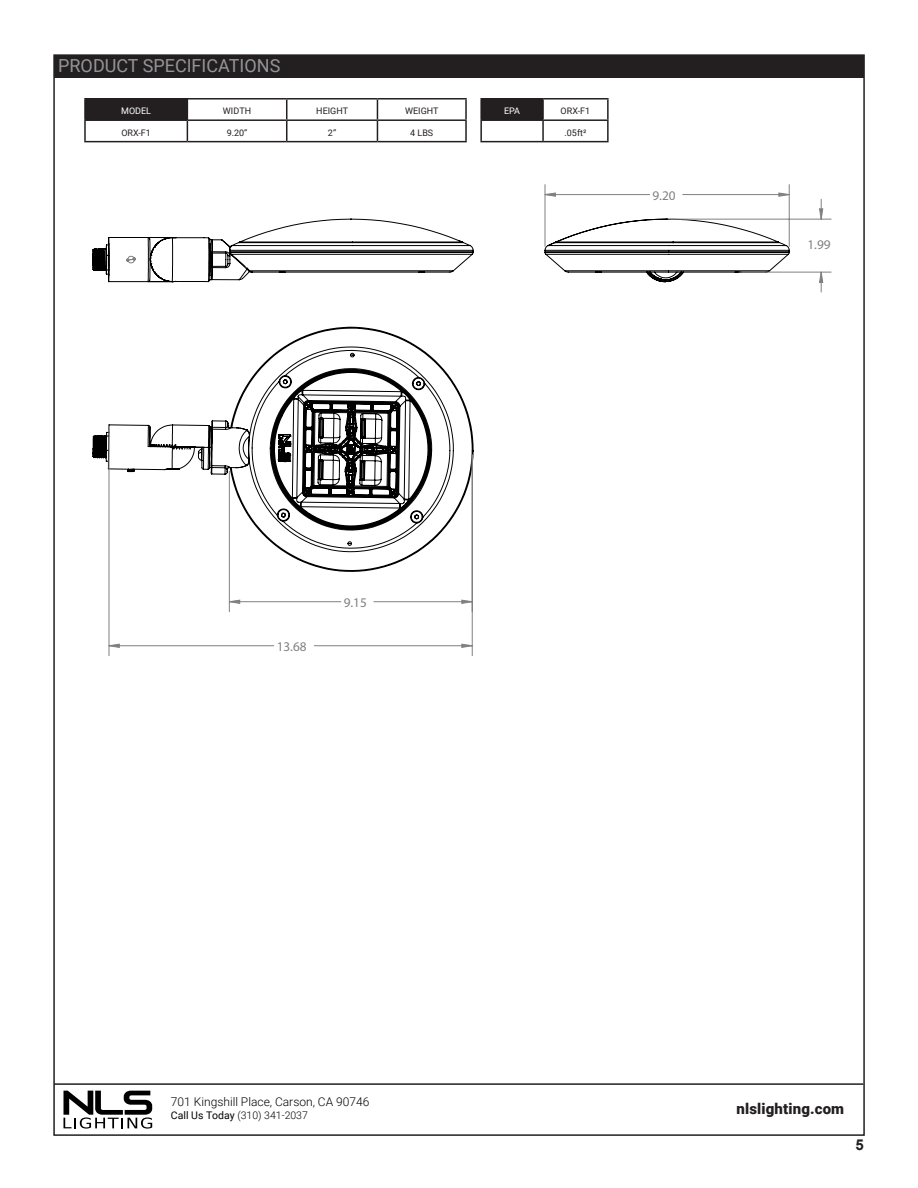
<style>
.page{position:relative;width:918px;height:1188px;background:#fff}
.page>*{position:absolute;margin:0;border:0;box-sizing:border-box;transform-origin:0 0}
.t1{font:18px "Roboto";color:#939598}
.t2{font:900 15px "Roboto";letter-spacing:.01em;color:#231f20}
.t3{font:700 15px "Arial";color:#231f20}
.t4{font:13.2px "Century Gothic";color:#808080}
.t5{font:300 12px "Roboto";color:#000001}
.t6{font:300 10.5px "Roboto";color:#000001}
.t7{font:9px "Roboto";color:#231f20}
.t8{font:9px "Roboto";color:#fff}
.s1{font-weight:400}
</style>
<div class="page">
<svg style="left:63px;top:1091px;width:89px;height:38px"></svg>
<hr style="left:54px;top:1083px;width:809px;height:2px;background:#231f20">
<div style="left:54px;top:55px;width:810px;height:23px;background:#231f20"></div>
<div style="left:85px;top:99px;width:102px;height:21px;background:#231f20"></div>
<svg style="left:465px;top:100px;width:2px;height:19px"></svg>
<hr style="left:84px;top:119px;width:103px;height:2px;background:#231f20">
<hr style="left:187px;top:119px;width:100px;height:2px;background:#231f20">
<svg style="left:187px;top:100px;width:1px;height:41px"></svg>
<hr style="left:287px;top:119px;width:90px;height:2px;background:#231f20">
<svg style="left:286px;top:100px;width:1px;height:41px"></svg>
<hr style="left:377px;top:119px;width:90px;height:2px;background:#231f20">
<svg style="left:377px;top:100px;width:1px;height:41px"></svg>
<hr style="left:465px;top:121px;width:2px;height:20px;background:#231f20">
<hr style="left:84px;top:141px;width:103px;height:1px;background:#231f20">
<hr style="left:187px;top:141px;width:100px;height:1px;background:#231f20">
<hr style="left:287px;top:141px;width:90px;height:1px;background:#231f20">
<hr style="left:377px;top:141px;width:90px;height:1px;background:#231f20">
<hr style="left:84px;top:98px;width:103px;height:2px;background:#231f20">
<svg style="left:84px;top:100px;width:1px;height:19px"></svg>
<hr style="left:187px;top:98px;width:100px;height:2px;background:#231f20">
<hr style="left:287px;top:98px;width:90px;height:2px;background:#231f20">
<hr style="left:377px;top:98px;width:90px;height:2px;background:#231f20">
<hr style="left:84px;top:121px;width:2px;height:20px;background:#231f20">
<div style="left:481px;top:99px;width:62px;height:21px;background:#231f20"></div>
<svg style="left:543px;top:100px;width:1px;height:19px"></svg>
<svg style="left:607px;top:100px;width:2px;height:19px"></svg>
<hr style="left:480px;top:119px;width:63px;height:2px;background:#231f20">
<hr style="left:543px;top:119px;width:66px;height:2px;background:#231f20">
<hr style="left:542px;top:121px;width:2px;height:20px;background:#231f20">
<hr style="left:607px;top:121px;width:2px;height:20px;background:#231f20">
<hr style="left:480px;top:141px;width:63px;height:1px;background:#231f20">
<hr style="left:543px;top:141px;width:66px;height:1px;background:#231f20">
<hr style="left:480px;top:98px;width:63px;height:2px;background:#231f20">
<svg style="left:480px;top:100px;width:1px;height:19px"></svg>
<hr style="left:543px;top:98px;width:66px;height:2px;background:#231f20">
<hr style="left:480px;top:121px;width:2px;height:20px;background:#231f20">
<svg style="left:92px;top:431px;width:16px;height:38px"></svg>
<svg style="left:92px;top:237px;width:17px;height:46px"></svg>
<hr style="left:109px;top:429px;width:1px;height:227px;background:#808080">
<hr style="left:472px;top:455px;width:1px;height:201px;background:#808080">
<hr style="left:545px;top:185px;width:1px;height:61px;background:#808080">
<hr style="left:789px;top:185px;width:1px;height:61px;background:#808080">
<hr style="left:671px;top:219px;width:160px;height:1px;background:#808080">
<hr style="left:739px;top:272px;width:92px;height:1px;background:#808080">
<svg style="left:109px;top:193px;width:714px;height:454px"></svg>
<p class="t1" style="left:58px;top:53px;width:224px">PRODUCT SPECIFICATIONS</p>
<p class="t8" style="left:121px;top:105px;width:31px">MODEL</p>
<p class="t7" style="left:223px;top:105px;width:30px">WIDTH</p>
<p class="t7" style="left:316px;top:105px;width:33px">HEIGHT</p>
<p class="t7" style="left:405px;top:105px;width:35px">WEIGHT</p>
<p class="t7" style="left:121px;top:126px;width:31px">ORX-F1</p>
<p class="t7" style="left:227px;top:126px;width:22px">9.20”</p>
<p class="t7" style="left:328px;top:126px;width:10px">2”</p>
<p class="t7" style="left:410px;top:126px;width:25px">4 LBS</p>
<p class="t8" style="left:504px;top:105px;width:18px">EPA</p>
<p class="t7" style="left:561px;top:105px;width:31px">ORX-F1</p>
<p class="t7" style="left:565px;top:126px;width:23px">.05ft2</p>
<p class="t4" style="left:653px;top:187px;width:25px">9.20</p>
<p class="t4" style="left:807px;top:236px;width:25px">1.99</p>
<p class="t4" style="left:277px;top:638px;width:31px">13.68</p>
<p class="t4" style="left:344px;top:594px;width:25px">9.15</p>
<p class="t5" style="left:171px;top:1094px;width:200px">701 Kingshill Place, Carson, CA 90746</p>
<p class="t6" style="left:171px;top:1108px;width:138px"><span class="s1">Call Us Today</span> (310) 341-2037</p>
<p class="t2" style="left:737px;top:1099px;width:109px">nlslighting.com</p>
<p class="t3" style="left:856px;top:1134px;width:10px">5</p>
</div>
